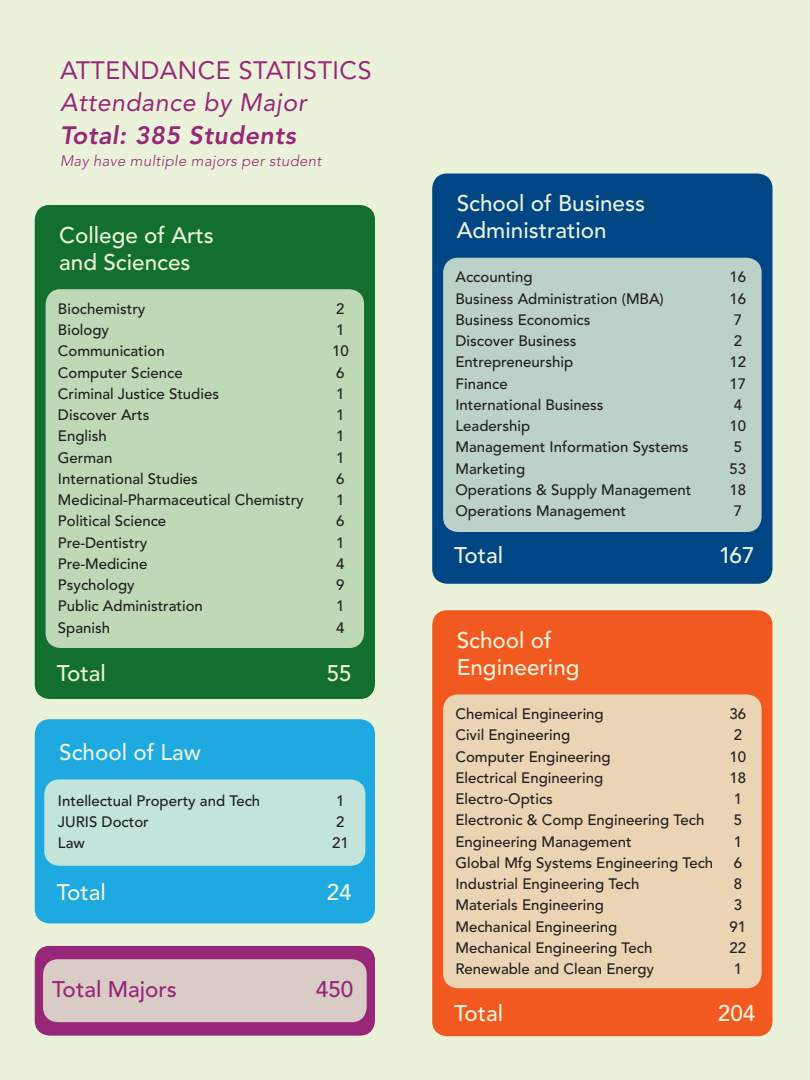
<style>
.page{position:relative;width:810px;height:1080px;background:#eaf3d9}
.page>*{position:absolute;margin:0;border:0;box-sizing:border-box;transform-origin:0 0}
.t1{font:25px "Avenir LT Std";letter-spacing:.02em;color:#972779}
.t2{font:italic 25px "Avenir LT Std";letter-spacing:.02em;color:#972779}
.t3{font:italic 800 25px "Avenir LT Std";letter-spacing:.02em;color:#972779}
.t4{font:500 22.5px/27px "Avenir LT Std";color:#eaf3d9}
.t5{font:500 22.5px "Avenir LT Std";color:#972779}
.t6{font:500 15px "Avenir LT Std";color:#231f20}
.t7{font:italic 300 15px "Avenir LT Std";letter-spacing:.02em;color:#972779}
</style>
<div class="page">
<div style="left:35px;top:205px;width:340px;height:494px;background:#136f2e;border-radius:15px"></div>
<div style="left:46px;top:289px;width:318px;height:359px;background:#bfd9b7;border-radius:15px"></div>
<div style="left:432px;top:173px;width:340px;height:411px;background:#004684;border-radius:15px"></div>
<div style="left:443px;top:258px;width:319px;height:274px;background:#bcd1c8;border-radius:15px"></div>
<div style="left:432px;top:610px;width:340px;height:426px;background:#f15921;border-radius:15px"></div>
<div style="left:443px;top:695px;width:319px;height:293px;background:#ebd4b4;border-radius:15px"></div>
<div style="left:35px;top:946px;width:340px;height:90px;background:#972779;border-radius:15px"></div>
<div style="left:43px;top:959px;width:324px;height:63px;background:#d9cbc6;border-radius:15px"></div>
<div style="left:35px;top:719px;width:340px;height:204px;background:#1fa9e1;border-radius:15px"></div>
<div style="left:44px;top:780px;width:321px;height:86px;background:#c2e4da;border-radius:15px"></div>
<h1 class="t1" style="left:60px;top:56px;width:313px">ATTENDANCE STATISTICS</h1>
<h1 class="t2" style="left:60px;top:88px;width:248px">Attendance by Major</h1>
<h1 class="t3" style="left:60px;top:120px;width:237px">Total: 385 Students</h1>
<p class="t7" style="left:60px;top:152px;width:263px">May have multiple majors per student</p>
<h2 class="t4" style="left:59px;top:222px;width:156px">College of Arts and Sciences</h2>
<p class="t6" style="left:58px;top:300px;width:89px">Biochemistry</p>
<p class="t6" style="left:336px;top:300px;width:10px">2</p>
<p class="t6" style="left:58px;top:321px;width:53px">Biology</p>
<p class="t6" style="left:336px;top:321px;width:10px">1</p>
<p class="t6" style="left:58px;top:342px;width:108px">Communication</p>
<p class="t6" style="left:332px;top:342px;width:18px">10</p>
<p class="t6" style="left:58px;top:364px;width:126px">Computer Science</p>
<p class="t6" style="left:336px;top:364px;width:10px">6</p>
<p class="t6" style="left:58px;top:385px;width:163px">Criminal Justice Studies</p>
<p class="t6" style="left:336px;top:385px;width:10px">1</p>
<p class="t6" style="left:58px;top:406px;width:93px">Discover Arts</p>
<p class="t6" style="left:336px;top:406px;width:10px">1</p>
<p class="t6" style="left:58px;top:428px;width:50px">English</p>
<p class="t6" style="left:336px;top:428px;width:10px">1</p>
<p class="t6" style="left:58px;top:449px;width:56px">German</p>
<p class="t6" style="left:336px;top:449px;width:10px">1</p>
<p class="t6" style="left:58px;top:470px;width:142px">International Studies</p>
<p class="t6" style="left:336px;top:470px;width:10px">6</p>
<p class="t6" style="left:58px;top:491px;width:247px">Medicinal-Pharmaceutical Chemistry</p>
<p class="t6" style="left:336px;top:491px;width:10px">1</p>
<p class="t6" style="left:58px;top:513px;width:110px">Political Science</p>
<p class="t6" style="left:336px;top:513px;width:10px">6</p>
<p class="t6" style="left:58px;top:534px;width:91px">Pre-Dentistry</p>
<p class="t6" style="left:336px;top:534px;width:10px">1</p>
<p class="t6" style="left:58px;top:555px;width:91px">Pre-Medicine</p>
<p class="t6" style="left:336px;top:555px;width:10px">4</p>
<p class="t6" style="left:58px;top:576px;width:78px">Psychology</p>
<p class="t6" style="left:336px;top:576px;width:10px">9</p>
<p class="t6" style="left:58px;top:598px;width:146px">Public Administration</p>
<p class="t6" style="left:336px;top:598px;width:10px">1</p>
<p class="t6" style="left:58px;top:619px;width:54px">Spanish</p>
<p class="t6" style="left:336px;top:619px;width:10px">4</p>
<h2 class="t4" style="left:57px;top:660px;width:51px">Total</h2>
<h2 class="t4" style="left:327px;top:660px;width:27px">55</h2>
<h2 class="t4" style="left:59px;top:740px;width:143px">School of Law</h2>
<p class="t6" style="left:58px;top:792px;width:204px">Intellectual Property and Tech</p>
<p class="t6" style="left:336px;top:792px;width:10px">1</p>
<p class="t6" style="left:58px;top:813px;width:92px">JURIS Doctor</p>
<p class="t6" style="left:336px;top:813px;width:10px">2</p>
<p class="t6" style="left:58px;top:834px;width:28px">Law</p>
<p class="t6" style="left:332px;top:834px;width:18px">21</p>
<h2 class="t4" style="left:57px;top:880px;width:51px">Total</h2>
<h2 class="t4" style="left:327px;top:880px;width:27px">24</h2>
<h2 class="t5" style="left:52px;top:977px;width:126px">Total Majors</h2>
<h2 class="t5" style="left:316px;top:977px;width:39px">450</h2>
<h2 class="t4" style="left:457px;top:190px;width:190px">School of Business<br>Administration</h2>
<p class="t6" style="left:455px;top:268px;width:79px">Accounting</p>
<p class="t6" style="left:730px;top:268px;width:18px">16</p>
<p class="t6" style="left:455px;top:290px;width:210px">Business Administration (MBA)</p>
<p class="t6" style="left:730px;top:290px;width:18px">16</p>
<p class="t6" style="left:455px;top:311px;width:137px">Business Economics</p>
<p class="t6" style="left:734px;top:311px;width:10px">7</p>
<p class="t6" style="left:455px;top:332px;width:123px">Discover Business</p>
<p class="t6" style="left:734px;top:332px;width:10px">2</p>
<p class="t6" style="left:455px;top:353px;width:119px">Entrepreneurship</p>
<p class="t6" style="left:730px;top:353px;width:18px">12</p>
<p class="t6" style="left:455px;top:375px;width:54px">Finance</p>
<p class="t6" style="left:730px;top:375px;width:18px">17</p>
<p class="t6" style="left:455px;top:396px;width:150px">International Business</p>
<p class="t6" style="left:734px;top:396px;width:10px">4</p>
<p class="t6" style="left:455px;top:417px;width:76px">Leadership</p>
<p class="t6" style="left:730px;top:417px;width:18px">10</p>
<p class="t6" style="left:455px;top:439px;width:235px">Management Information Systems</p>
<p class="t6" style="left:734px;top:439px;width:10px">5</p>
<p class="t6" style="left:455px;top:460px;width:71px">Marketing</p>
<p class="t6" style="left:730px;top:460px;width:18px">53</p>
<p class="t6" style="left:455px;top:481px;width:237px">Operations &amp; Supply Management</p>
<p class="t6" style="left:730px;top:481px;width:18px">18</p>
<p class="t6" style="left:455px;top:502px;width:172px">Operations Management</p>
<p class="t6" style="left:734px;top:502px;width:10px">7</p>
<h2 class="t4" style="left:454px;top:542px;width:51px">Total</h2>
<h2 class="t4" style="left:719px;top:542px;width:37px">167</h2>
<h2 class="t4" style="left:457px;top:627px;width:124px">School of<br>Engineering</h2>
<p class="t6" style="left:455px;top:705px;width:150px">Chemical Engineering</p>
<p class="t6" style="left:730px;top:705px;width:18px">36</p>
<p class="t6" style="left:455px;top:726px;width:116px">Civil Engineering</p>
<p class="t6" style="left:734px;top:726px;width:10px">2</p>
<p class="t6" style="left:455px;top:748px;width:157px">Computer Engineering</p>
<p class="t6" style="left:730px;top:748px;width:18px">10</p>
<p class="t6" style="left:455px;top:769px;width:149px">Electrical Engineering</p>
<p class="t6" style="left:730px;top:769px;width:18px">18</p>
<p class="t6" style="left:455px;top:790px;width:99px">Electro-Optics</p>
<p class="t6" style="left:734px;top:790px;width:10px">1</p>
<p class="t6" style="left:455px;top:812px;width:250px">Electronic &amp; Comp Engineering Tech</p>
<p class="t6" style="left:734px;top:812px;width:10px">5</p>
<p class="t6" style="left:455px;top:833px;width:178px">Engineering Management</p>
<p class="t6" style="left:734px;top:833px;width:10px">1</p>
<p class="t6" style="left:455px;top:854px;width:259px">Global Mfg Systems Engineering Tech</p>
<p class="t6" style="left:734px;top:854px;width:10px">6</p>
<p class="t6" style="left:455px;top:875px;width:185px">Industrial Engineering Tech</p>
<p class="t6" style="left:734px;top:875px;width:10px">8</p>
<p class="t6" style="left:455px;top:897px;width:150px">Materials Engineering</p>
<p class="t6" style="left:734px;top:897px;width:10px">3</p>
<p class="t6" style="left:455px;top:918px;width:163px">Mechanical Engineering</p>
<p class="t6" style="left:730px;top:918px;width:18px">91</p>
<p class="t6" style="left:455px;top:939px;width:198px">Mechanical Engineering Tech</p>
<p class="t6" style="left:730px;top:939px;width:18px">22</p>
<p class="t6" style="left:455px;top:960px;width:200px">Renewable and Clean Energy</p>
<p class="t6" style="left:734px;top:960px;width:10px">1</p>
<h2 class="t4" style="left:454px;top:1000px;width:51px">Total</h2>
<h2 class="t4" style="left:718px;top:1000px;width:39px">204</h2>
</div>
